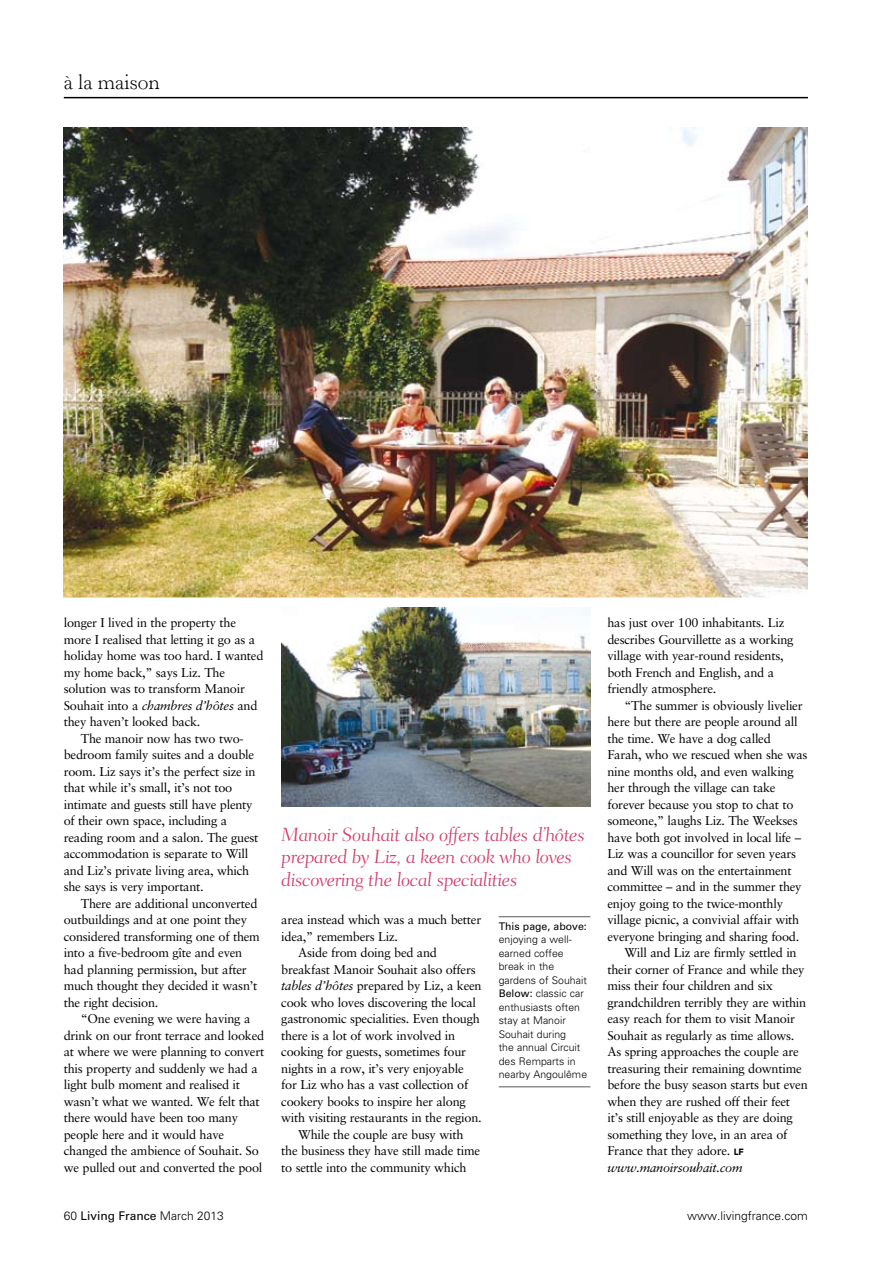
<style>
.page{position:relative;width:893px;height:1263px;background:#fff}
.page>*{position:absolute;margin:0;border:0;box-sizing:border-box;transform-origin:0 0}
.t1{font:300 21px "Horley Old Style";color:#000}
.t2{font:300 19.5px/22.5px "Fairfield LH Caption";letter-spacing:-.03em;color:#d0406b}
.t3{font:12.75px/16.5px "Sabon";letter-spacing:-.02em;color:#000}
.t4{font:italic 12.75px "Sabon";letter-spacing:-.02em;color:#000}
.t5{font:12px "Univers";color:#000}
.t6{font:300 12px "Univers";color:#000}
.t7{font:300 10.5px/13.5px "Univers";color:#000}
.t8{font:10.5px "Univers";color:#000}
.s1{font-style:italic}
.s2{font-weight:400}
.s3{font-family:"Avenir";font-weight:900;font-size:9px}
.s4{font-weight:300}
</style>
<div class="page">
<img style="left:64px;top:128px;width:744px;height:469px">
<img style="left:281px;top:608px;width:309px;height:199px">
<hr style="left:499px;top:916px;width:91px;height:1px;background:#58585a">
<hr style="left:499px;top:1086px;width:91px;height:1px;background:#58585a">
<hr style="left:64px;top:97px;width:744px;height:1px;background:#000">
<h1 class="t1" style="left:64px;top:70px;width:98px">à la maison</h1>
<p class="t3" style="left:64px;top:614px;width:174px">longer I lived in the property the</p>
<p class="t3" style="left:64px;top:631px;width:193px">more I realised that letting it go as a</p>
<p class="t3" style="left:64px;top:647px;width:201px">holiday home was too hard. I wanted</p>
<p class="t3" style="left:64px;top:664px;width:163px">my home back,” says Liz. The</p>
<p class="t3" style="left:64px;top:680px;width:183px">solution was to transform Manoir</p>
<p class="t3" style="left:64px;top:697px;width:195px">Souhait into a <span class="s1">chambres d’hôtes</span> and</p>
<p class="t3" style="left:64px;top:713px;width:138px">they haven’t looked back.</p>
<p class="t3" style="left:81px;top:730px;width:165px">The manoir now has two two-</p>
<p class="t3" style="left:64px;top:746px;width:192px">bedroom family suites and a double</p>
<p class="t3" style="left:64px;top:763px;width:193px">room. Liz says it’s the perfect size in</p>
<p class="t3" style="left:64px;top:779px;width:170px">that while it’s small, it’s not too</p>
<p class="t3" style="left:64px;top:796px;width:190px">intimate and guests still have plenty</p>
<p class="t3" style="left:64px;top:812px;width:165px">of their own space, including a</p>
<p class="t3" style="left:64px;top:829px;width:196px">reading room and a salon. The guest</p>
<p class="t3" style="left:64px;top:845px;width:186px">accommodation is separate to Will</p>
<p class="t3" style="left:64px;top:862px;width:187px">and Liz’s private living area, which</p>
<p class="t3" style="left:64px;top:878px;width:142px">she says is very important.</p>
<p class="t3" style="left:81px;top:895px;width:178px">There are additional unconverted</p>
<p class="t3" style="left:64px;top:911px;width:185px">outbuildings and at one point they</p>
<p class="t3" style="left:64px;top:928px;width:198px">considered transforming one of them</p>
<p class="t3" style="left:64px;top:944px;width:180px">into a five-bedroom gîte and even</p>
<p class="t3" style="left:64px;top:961px;width:184px">had planning permission, but after</p>
<p class="t3" style="left:64px;top:977px;width:195px">much thought they decided it wasn’t</p>
<p class="t3" style="left:64px;top:994px;width:96px">the right decision.</p>
<p class="t3" style="left:81px;top:1010px;width:171px">“One evening we were having a</p>
<p class="t3" style="left:64px;top:1027px;width:202px">drink on our front terrace and looked</p>
<p class="t3" style="left:64px;top:1043px;width:202px">at where we were planning to convert</p>
<p class="t3" style="left:64px;top:1060px;width:196px">this property and suddenly we had a</p>
<p class="t3" style="left:64px;top:1076px;width:178px">light bulb moment and realised it</p>
<p class="t3" style="left:64px;top:1093px;width:198px">wasn’t what we wanted. We felt that</p>
<p class="t3" style="left:64px;top:1109px;width:176px">there would have been too many</p>
<p class="t3" style="left:64px;top:1126px;width:162px">people here and it would have</p>
<p class="t3" style="left:64px;top:1142px;width:197px">changed the ambience of Souhait. So</p>
<p class="t3" style="left:64px;top:1159px;width:200px">we pulled out and converted the pool</p>
<h2 class="t2" style="left:281px;top:823px;width:305px">Manoir Souhait also offers tables d’hôtes prepared by Liz, a keen cook who loves discovering the local specialities</h2>
<p class="t3" style="left:281px;top:911px;width:202px">area instead which was a much better</p>
<p class="t3" style="left:281px;top:928px;width:118px">idea,” remembers Liz.</p>
<p class="t3" style="left:298px;top:944px;width:140px">Aside from doing bed and</p>
<p class="t3" style="left:281px;top:961px;width:196px">breakfast Manoir Souhait also offers</p>
<p class="t3" style="left:281px;top:977px;width:202px"><span class="s1">tables d’hôtes</span> prepared by Liz, a keen</p>
<p class="t3" style="left:281px;top:994px;width:196px">cook who loves discovering the local</p>
<p class="t3" style="left:281px;top:1010px;width:200px">gastronomic specialities. Even though</p>
<p class="t3" style="left:281px;top:1027px;width:176px">there is a lot of work involved in</p>
<p class="t3" style="left:281px;top:1043px;width:186px">cooking for guests, sometimes four</p>
<p class="t3" style="left:281px;top:1060px;width:184px">nights in a row, it’s very enjoyable</p>
<p class="t3" style="left:281px;top:1076px;width:188px">for Liz who has a vast collection of</p>
<p class="t3" style="left:281px;top:1093px;width:186px">cookery books to inspire her along</p>
<p class="t3" style="left:281px;top:1109px;width:202px">with visiting restaurants in the region.</p>
<p class="t3" style="left:298px;top:1126px;width:167px">While the couple are busy with</p>
<p class="t3" style="left:281px;top:1142px;width:200px">the business they have still made time</p>
<p class="t3" style="left:281px;top:1159px;width:187px">to settle into the community which</p>
<p class="t8" style="left:499px;top:920px;width:90px">This page, above:</p>
<p class="t7" style="left:499px;top:933px;width:90px">enjoying a well&shy;earned coffee break in the gardens of Souhait<br><span class="s2">Below:</span> classic car enthusiasts often stay at Manoir<br>Souhait during<br>the annual Circuit des Remparts in nearby Angoulême</p>
<p class="t3" style="left:607px;top:614px;width:188px">has just over 100 inhabitants. Liz describes Gourvillette as a working village with year-round residents, both French and English, and a friendly atmosphere.</p>
<p class="t3" style="left:624px;top:697px;width:180px">“The summer is obviously livelier</p>
<p class="t3" style="left:607px;top:713px;width:192px">here but there are people around all</p>
<p class="t3" style="left:607px;top:730px;width:165px">the time. We have a dog called</p>
<p class="t3" style="left:607px;top:746px;width:201px">Farah, who we rescued when she was</p>
<p class="t3" style="left:607px;top:763px;width:188px">nine months old, and even walking</p>
<p class="t3" style="left:607px;top:779px;width:170px">her through the village can take</p>
<p class="t3" style="left:607px;top:796px;width:188px">forever because you stop to chat to</p>
<p class="t3" style="left:607px;top:812px;width:192px">someone,” laughs Liz. The Weekses</p>
<p class="t3" style="left:607px;top:829px;width:195px">have both got involved in local life –</p>
<p class="t3" style="left:607px;top:845px;width:190px">Liz was a councillor for seven years</p>
<p class="t3" style="left:607px;top:862px;width:186px">and Will was on the entertainment</p>
<p class="t3" style="left:607px;top:878px;width:196px">committee – and in the summer they</p>
<p class="t3" style="left:607px;top:895px;width:177px">enjoy going to the twice-monthly</p>
<p class="t3" style="left:607px;top:911px;width:193px">village picnic, a convivial affair with</p>
<p class="t3" style="left:607px;top:928px;width:193px">everyone bringing and sharing food.</p>
<p class="t3" style="left:624px;top:944px;width:174px">Will and Liz are firmly settled in</p>
<p class="t3" style="left:607px;top:961px;width:199px">their corner of France and while they</p>
<p class="t3" style="left:607px;top:977px;width:167px">miss their four children and six</p>
<p class="t3" style="left:607px;top:994px;width:200px">grandchildren terribly they are within</p>
<p class="t3" style="left:607px;top:1010px;width:189px">easy reach for them to visit Manoir</p>
<p class="t3" style="left:607px;top:1027px;width:188px">Souhait as regularly as time allows.</p>
<p class="t3" style="left:607px;top:1043px;width:193px">As spring approaches the couple are</p>
<p class="t3" style="left:607px;top:1060px;width:196px">treasuring their remaining downtime</p>
<p class="t3" style="left:607px;top:1076px;width:202px">before the busy season starts but even</p>
<p class="t3" style="left:607px;top:1093px;width:184px">when they are rushed off their feet</p>
<p class="t3" style="left:607px;top:1109px;width:187px">it’s still enjoyable as they are doing</p>
<p class="t3" style="left:607px;top:1126px;width:182px">something they love, in an area of</p>
<p class="t3" style="left:607px;top:1142px;width:138px">France that they adore. <span class="s3">LF</span></p>
<p class="t4" style="left:607px;top:1160px;width:137px">www.manoirsouhait.com</p>
<p class="t5" style="left:64px;top:1208px;width:162px"><span class="s4">60</span> Living France <span class="s4">March 2013</span></p>
<p class="t6" style="left:687px;top:1208px;width:122px">www.livingfrance.com</p>
</div>
